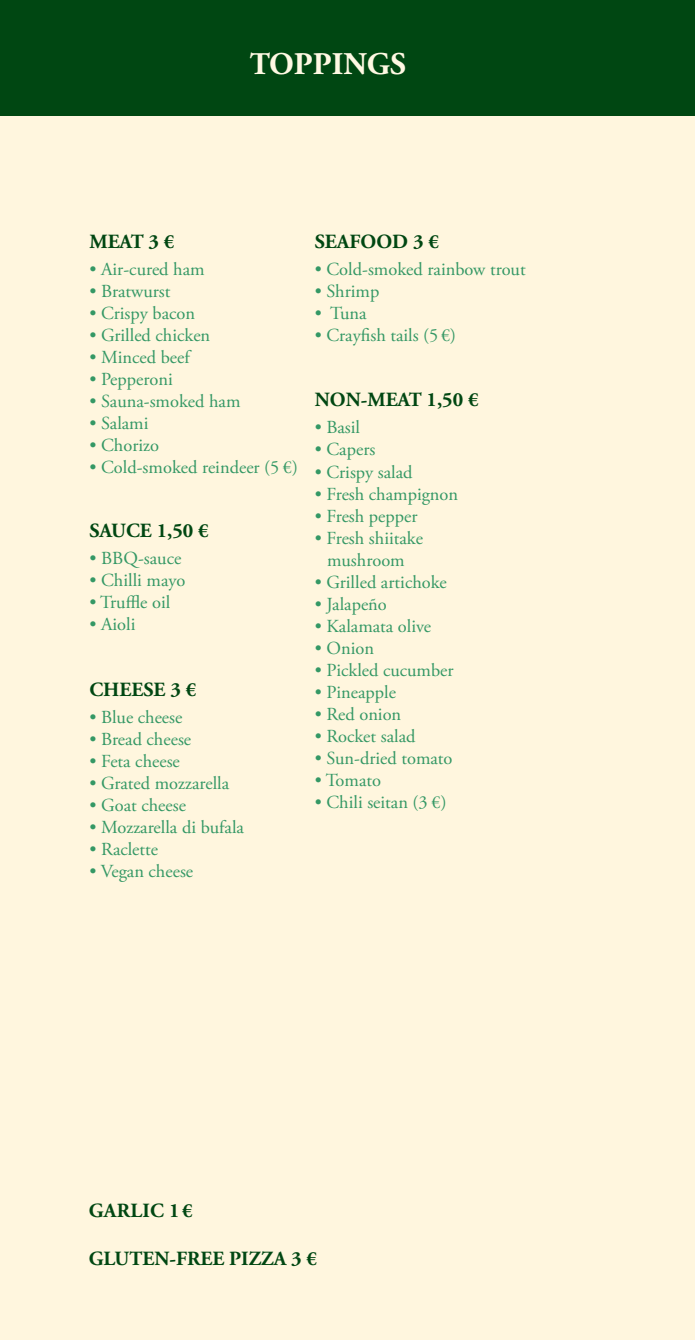
<style>
.page{position:relative;width:695px;height:1340px;background:#fff}
.page>*{position:absolute;margin:0;border:0;box-sizing:border-box;transform-origin:0 0}
.t1{font:700 31.5px "Adobe Garamond Pro";color:#fff9e3}
.t2{font:700 20.12px "Adobe Garamond Pro";color:#004712}
.t3{font:18.38px/22.1px "Adobe Garamond Pro";color:#349865;text-align:center}
</style>
<div class="page">
<div style="left:0;top:0;width:694px;height:1339px;background:#fff6de"></div>
<div style="left:0;top:0;width:694px;height:116px;background:#004712"></div>
<h1 class="t1" style="left:250px;top:45px;width:157px">TOPPINGS</h1>
<p class="t2" style="left:89px;top:230px;width:86px">MEAT 3 €</p>
<p class="t3" style="left:89px;top:259px;width:117px">• Air-cured ham</p>
<p class="t3" style="left:89px;top:281px;width:82px">• Bratwurst</p>
<p class="t3" style="left:89px;top:303px;width:107px">• Crispy bacon</p>
<p class="t3" style="left:89px;top:325px;width:122px">• Grilled chicken</p>
<p class="t3" style="left:89px;top:347px;width:102px">• Minced beef</p>
<p class="t3" style="left:89px;top:369px;width:85px">• Pepperoni</p>
<p class="t3" style="left:89px;top:391px;width:153px">• Sauna-smoked ham</p>
<p class="t3" style="left:89px;top:413px;width:61px">• Salami</p>
<p class="t3" style="left:89px;top:435px;width:71px">• Chorizo</p>
<p class="t3" style="left:89px;top:457px;width:210px">• Cold-smoked reindeer (5 €)</p>
<p class="t2" style="left:89px;top:519px;width:121px">SAUCE 1,50 €</p>
<p class="t3" style="left:89px;top:548px;width:93px">• BBQ-sauce</p>
<p class="t3" style="left:89px;top:570px;width:97px">• Chilli mayo</p>
<p class="t3" style="left:89px;top:592px;width:82px">• Truffle oil</p>
<p class="t3" style="left:89px;top:614px;width:48px">• Aioli</p>
<p class="t2" style="left:89px;top:678px;width:108px">CHEESE 3 €</p>
<p class="t3" style="left:89px;top:707px;width:95px">• Blue cheese</p>
<p class="t3" style="left:89px;top:729px;width:103px">• Bread cheese</p>
<p class="t3" style="left:89px;top:751px;width:92px">• Feta cheese</p>
<p class="t3" style="left:89px;top:773px;width:141px">• Grated mozzarella</p>
<p class="t3" style="left:89px;top:795px;width:98px">• Goat cheese</p>
<p class="t3" style="left:89px;top:817px;width:156px">• Mozzarella di bufala</p>
<p class="t3" style="left:89px;top:839px;width:70px">• Raclette</p>
<p class="t3" style="left:89px;top:861px;width:105px">• Vegan cheese</p>
<p class="t2" style="left:315px;top:230px;width:125px">SEAFOOD 3 €</p>
<p class="t3" style="left:315px;top:259px;width:212px">• Cold-smoked rainbow trout</p>
<p class="t3" style="left:315px;top:281px;width:66px">• Shrimp</p>
<p class="t3" style="left:315px;top:303px;width:53px">• Tuna</p>
<p class="t3" style="left:315px;top:325px;width:143px">• Crayfish tails (5 €)</p>
<p class="t2" style="left:315px;top:388px;width:165px">NON-MEAT 1,50 €</p>
<p class="t3" style="left:315px;top:417px;width:47px">• Basil</p>
<p class="t3" style="left:315px;top:439px;width:62px">• Capers</p>
<p class="t3" style="left:315px;top:461px;width:99px">• Crispy salad</p>
<p class="t3" style="left:315px;top:483px;width:145px">• Fresh champignon</p>
<p class="t3" style="left:315px;top:505px;width:104px">• Fresh pepper</p>
<p class="t3" style="left:315px;top:527px;width:110px">• Fresh shiitake mushroom</p>
<p class="t3" style="left:315px;top:571px;width:134px">• Grilled artichoke</p>
<p class="t3" style="left:315px;top:593px;width:74px">• Jalapeño</p>
<p class="t3" style="left:315px;top:615px;width:118px">• Kalamata olive</p>
<p class="t3" style="left:315px;top:637px;width:61px">• Onion</p>
<p class="t3" style="left:315px;top:660px;width:140px">• Pickled cucumber</p>
<p class="t3" style="left:315px;top:682px;width:83px">• Pineapple</p>
<p class="t3" style="left:315px;top:704px;width:88px">• Red onion</p>
<p class="t3" style="left:315px;top:726px;width:102px">• Rocket salad</p>
<p class="t3" style="left:315px;top:748px;width:139px">• Sun-dried tomato</p>
<p class="t3" style="left:315px;top:770px;width:68px">• Tomato</p>
<p class="t3" style="left:315px;top:792px;width:133px">• Chili seitan (3 €)</p>
<p class="t2" style="left:89px;top:1198px;width:105px">GARLIC 1 €</p>
<p class="t2" style="left:89px;top:1246px;width:229px">GLUTEN-FREE PIZZA 3 €</p>
</div>
